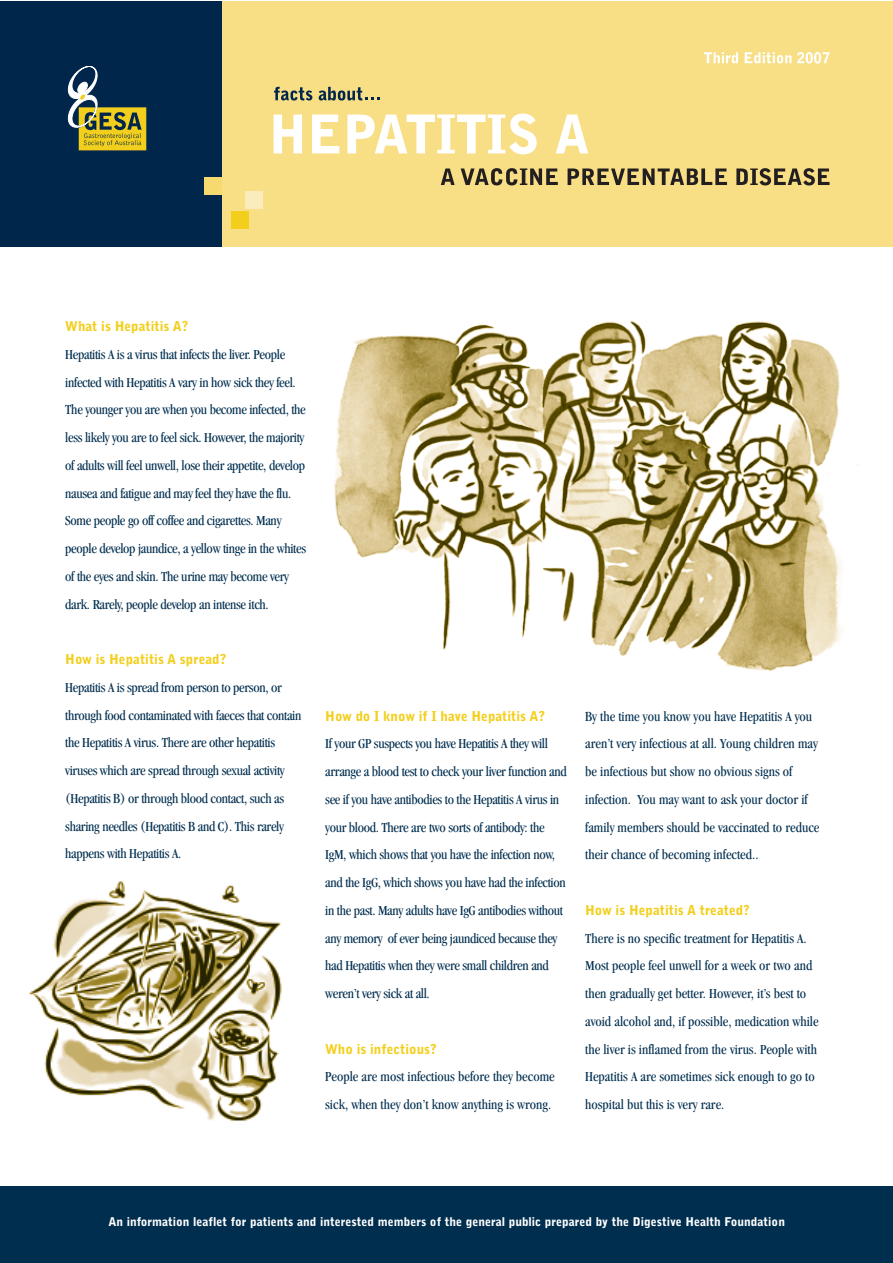
<style>
.page{position:relative;width:893px;height:1263px;background:#fff}
.page>*{position:absolute;margin:0;border:0;box-sizing:border-box;transform-origin:0 0}
.t1{font:condensed 14.25px/27.8px "Garamond";letter-spacing:-.02em;color:#002e4f}
.t2{font:condensed 14.25px/27.8px "Garamond";color:#002e4f}
.t3{font:900 13.5px "Bell Gothic";color:#f3cf1d}
.t4{font:900 12px "Bell Gothic";color:#fff}
</style>
<div class="page">
<div style="left:221px;top:1px;width:671px;height:246px;background:#f8de84"></div>
<svg style="left:704px;top:52px;width:34px;height:11px"></svg>
<svg style="left:744px;top:52px;width:47px;height:11px"></svg>
<svg style="left:797px;top:52px;width:32px;height:12px"></svg>
<svg style="left:441px;top:169px;width:13px;height:16px"></svg>
<svg style="left:460px;top:168px;width:98px;height:17px"></svg>
<svg style="left:567px;top:169px;width:160px;height:16px"></svg>
<svg style="left:736px;top:168px;width:93px;height:17px"></svg>
<div style="left:0;top:1px;width:221px;height:246px;background:#00264c"></div>
<svg style="left:68px;top:66px;width:78px;height:84px"></svg>
<div style="left:204px;top:178px;width:17px;height:17px;background:#f6da6f"></div>
<div style="left:231px;top:212px;width:17px;height:17px;background:#f3cf1d"></div>
<div style="left:246px;top:191px;width:17px;height:17px;background:#fbecbd"></div>
<svg style="left:274px;top:87px;width:38px;height:14px"></svg>
<svg style="left:319px;top:87px;width:60px;height:14px"></svg>
<svg style="left:273px;top:115px;width:29px;height:38px"></svg>
<svg style="left:312px;top:115px;width:27px;height:38px"></svg>
<svg style="left:347px;top:114px;width:189px;height:40px"></svg>
<svg style="left:556px;top:115px;width:32px;height:38px"></svg>
<div style="left:0;top:1186px;width:892px;height:77px;background:#002e4f"></div>
<img style="left:334px;top:320px;width:525px;height:351px">
<img style="left:29px;top:881px;width:253px;height:240px">
<p class="t3" style="left:65px;top:321px;width:125px">What is Hepatitis A?</p>
<p class="t1" style="left:65px;top:342px;width:242px">Hepatitis A is a virus that infects the liver. People infected with Hepatitis A vary in how sick they feel.<br>The younger you are when you become infected, the less likely you are to feel sick. However, the majority of adults will feel unwell, lose their appetite, develop nausea and fatigue and may feel they have the flu.<br>Some people go off coffee and cigarettes. Many people develop jaundice, a yellow tinge in the whites of the eyes and skin. The urine may become very dark. Rarely, people develop an intense itch.</p>
<p class="t3" style="left:65px;top:654px;width:163px">How is Hepatitis A spread?</p>
<p class="t1" style="left:65px;top:675px;width:238px">Hepatitis A is spread from person to person, or through food contaminated with faeces that contain the Hepatitis A virus. There are other hepatitis viruses which are spread through sexual activity (Hepatitis B) or through blood contact, such as sharing needles (Hepatitis B and C). This rarely happens with Hepatitis A.</p>
<p class="t3" style="left:325px;top:711px;width:221px">How do I know if I have Hepatitis A?</p>
<p class="t1" style="left:325px;top:731px;width:243px">If your GP suspects you have Hepatitis A they will arrange a blood test to check your liver function and see if you have antibodies to the Hepatitis A virus in your blood. There are two sorts of antibody: the IgM, which shows that you have the infection now, and the IgG, which shows you have had the infection in the past. Many adults have IgG antibodies without any memory of ever being jaundiced because they had Hepatitis when they were small children and weren’t very sick at all.</p>
<p class="t3" style="left:325px;top:1044px;width:113px">Who is infectious?</p>
<p class="t2" style="left:325px;top:1064px;width:231px">People are most infectious before they become sick, when they don’t know anything is wrong.</p>
<p class="t2" style="left:585px;top:703px;width:236px">By the time you know you have Hepatitis A you aren’t very infectious at all. Young children may be infectious but show no obvious signs of infection. You may want to ask your doctor if family members should be vaccinated to reduce their chance of becoming infected..</p>
<p class="t3" style="left:585px;top:905px;width:166px">How is Hepatitis A treated?</p>
<p class="t2" style="left:585px;top:925px;width:235px">There is no specific treatment for Hepatitis A.<br>Most people feel unwell for a week or two and then gradually get better. However, it’s best to avoid alcohol and, if possible, medication while the liver is inflamed from the virus. People with Hepatitis A are sometimes sick enough to go to hospital but this is very rare.</p>
<p class="t4" style="left:108px;top:1217px;width:678px">An information leaflet for patients and interested members of the general public prepared by the Digestive Health Foundation</p>
</div>
